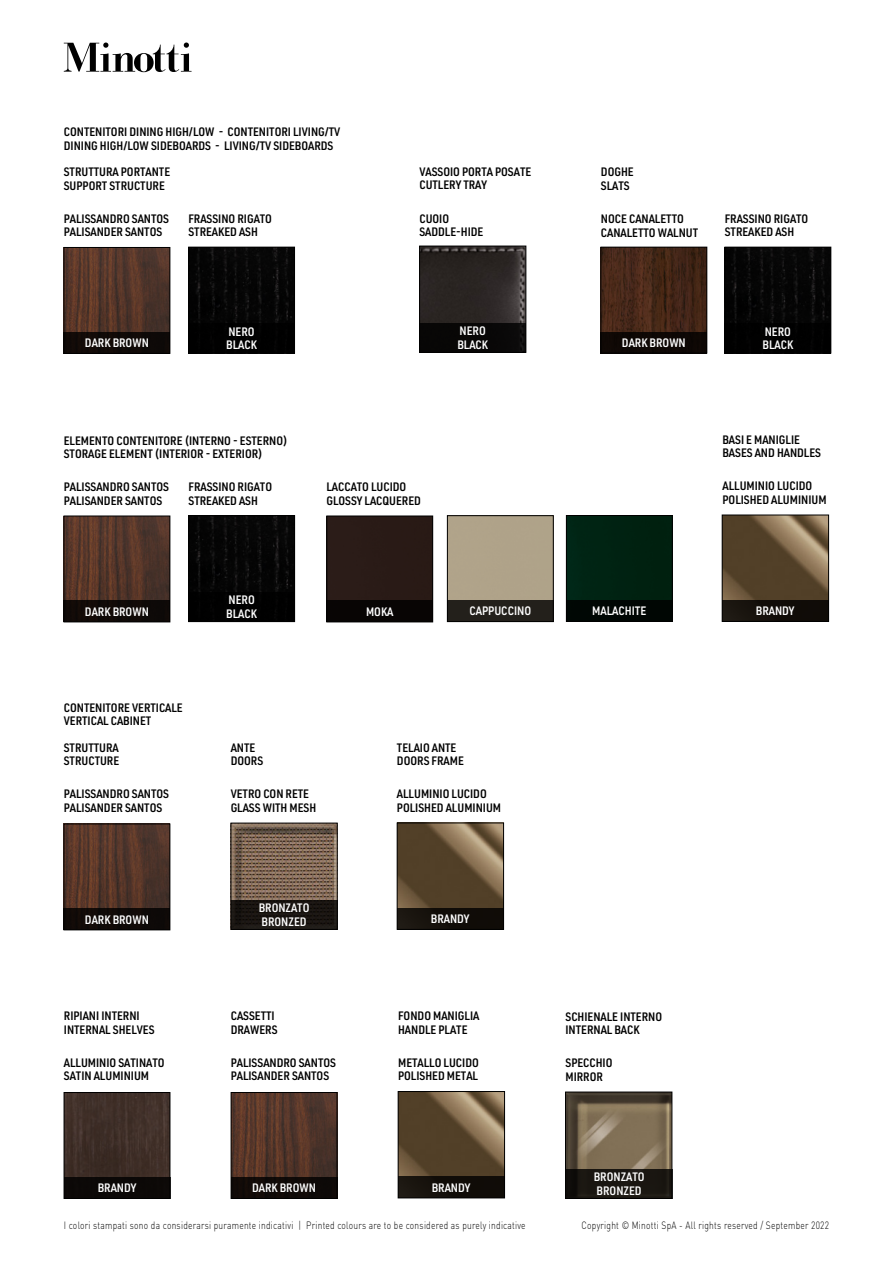
<style>
.page{position:relative;width:893px;height:1263px;background:#fff}
.page>*{position:absolute;margin:0;border:0;box-sizing:border-box;transform-origin:0 0}
.t1{font:600 12px/13.5px "URWDIN Semi Cond";color:#000}
.t2{font:600 12px/13.5px "URWDIN Semi Cond";color:#fff}
.t3{font:600 12px "URWDIN";color:#fff;scale:.85 1}
.t4{font:300 10.5px "DIN";letter-spacing:.03em;color:#000;scale:.8 1}
</style>
<div class="page">
<svg style="left:64px;top:43px;width:128px;height:29px"></svg>
<img style="left:233px;top:825px;width:102px;height:75px">
<div style="left:231px;top:900px;width:106px;height:29px;background:linear-gradient(to right,#181410,#1b1613)"></div>
<img style="left:399px;top:825px;width:103px;height:83px">
<div style="left:397px;top:823px;width:107px;height:106px;border:1px solid #000"></div>
<div style="left:397px;top:908px;width:106px;height:21px;background:linear-gradient(to right,#1c1711,#0c0905)"></div>
<img style="left:66px;top:826px;width:102px;height:83px">
<div style="left:64px;top:824px;width:106px;height:106px;border:1px solid #000"></div>
<div style="left:64px;top:909px;width:106px;height:21px;background:#100a08"></div>
<div style="left:329px;top:518px;width:102px;height:83px;background:#291b16"></div>
<div style="left:327px;top:516px;width:106px;height:106px;border:1px solid #000"></div>
<div style="left:327px;top:601px;width:106px;height:21px;background:#080504"></div>
<img style="left:190px;top:249px;width:103px;height:74px">
<div style="left:188px;top:247px;width:107px;height:106px;border:1px solid #000"></div>
<div style="left:188px;top:323px;width:107px;height:30px;background:#000"></div>
<img style="left:190px;top:517px;width:103px;height:75px">
<div style="left:188px;top:515px;width:107px;height:107px;border:1px solid #000"></div>
<div style="left:188px;top:592px;width:107px;height:30px;background:#000"></div>
<img style="left:66px;top:249px;width:102px;height:83px">
<div style="left:64px;top:247px;width:106px;height:107px;border:1px solid #000"></div>
<div style="left:64px;top:332px;width:106px;height:22px;background:#100a08"></div>
<img style="left:66px;top:518px;width:102px;height:83px">
<div style="left:64px;top:516px;width:106px;height:106px;border:1px solid #000"></div>
<div style="left:64px;top:601px;width:106px;height:21px;background:#100a08"></div>
<img style="left:727px;top:249px;width:102px;height:74px">
<div style="left:725px;top:247px;width:106px;height:106px;border:1px solid #000"></div>
<div style="left:725px;top:323px;width:106px;height:30px;background:#000"></div>
<img style="left:724px;top:517px;width:103px;height:83px">
<div style="left:722px;top:515px;width:107px;height:107px;border:1px solid #000"></div>
<div style="left:722px;top:600px;width:106px;height:22px;background:linear-gradient(to right,#1c1711,#0c0804)"></div>
<img style="left:421px;top:248px;width:103px;height:75px">
<div style="left:419px;top:246px;width:107px;height:107px;border:1px solid #000"></div>
<div style="left:420px;top:323px;width:106px;height:29px;background:#080706"></div>
<img style="left:603px;top:249px;width:102px;height:83px">
<div style="left:601px;top:247px;width:106px;height:106px;border:1px solid #000"></div>
<div style="left:601px;top:332px;width:106px;height:21px;background:#0e0805"></div>
<img style="left:567px;top:1094px;width:103px;height:75px">
<div style="left:565px;top:1092px;width:107px;height:106px;border:1px solid #000"></div>
<div style="left:566px;top:1169px;width:106px;height:29px;background:#1a1611"></div>
<img style="left:400px;top:1093px;width:103px;height:84px">
<div style="left:398px;top:1091px;width:107px;height:107px;border:1px solid #000"></div>
<div style="left:398px;top:1177px;width:106px;height:21px;background:linear-gradient(to right,#1c1711,#0c0905)"></div>
<img style="left:233px;top:1094px;width:102px;height:83px">
<div style="left:231px;top:1092px;width:106px;height:106px;border:1px solid #000"></div>
<div style="left:231px;top:1177px;width:106px;height:21px;background:#100a08"></div>
<img style="left:66px;top:1094px;width:102px;height:83px">
<div style="left:64px;top:1092px;width:106px;height:106px;border:1px solid #000"></div>
<div style="left:64px;top:1177px;width:106px;height:21px;background:#0c0907"></div>
<div style="left:447px;top:515px;width:106px;height:107px;border:1px solid #000"></div>
<div style="left:447px;top:600px;width:106px;height:22px;background:#23201b"></div>
<div style="left:568px;top:517px;width:102px;height:83px;background:#002212"></div>
<div style="left:566px;top:515px;width:106px;height:107px;border:1px solid #000"></div>
<div style="left:566px;top:600px;width:106px;height:22px;background:#000"></div>
<p class="t1" style="left:64px;top:125px;width:278px">CONTENITORI DINING HIGH/LOW - CONTENITORI LIVING/TV<br>DINING HIGH/LOW SIDEBOARDS - LIVING/TV SIDEBOARDS</p>
<p class="t1" style="left:64px;top:165px;width:108px">STRUTTURA PORTANTE<br>SUPPORT STRUCTURE</p>
<p class="t1" style="left:64px;top:211px;width:107px">PALISSANDRO SANTOS<br>PALISANDER SANTOS</p>
<p class="t1" style="left:188px;top:211px;width:85px">FRASSINO RIGATO<br>STREAKED ASH</p>
<p class="t1" style="left:419px;top:164px;width:113px">VASSOIO PORTA POSATE<br>CUTLERY TRAY</p>
<p class="t1" style="left:419px;top:211px;width:66px">CUOIO<br>SADDLE-HIDE</p>
<p class="t1" style="left:601px;top:165px;width:34px">DOGHE<br>SLATS</p>
<p class="t1" style="left:601px;top:212px;width:99px">NOCE CANALETTO<br>CANALETTO WALNUT</p>
<p class="t1" style="left:725px;top:211px;width:85px">FRASSINO RIGATO<br>STREAKED ASH</p>
<p class="t2" style="left:85px;top:336px;width:65px">DARK BROWN</p>
<p class="t2" style="left:226px;top:324px;width:32px">NERO<br>BLACK</p>
<p class="t2" style="left:457px;top:324px;width:32px">NERO<br>BLACK</p>
<p class="t2" style="left:622px;top:335px;width:65px">DARK BROWN</p>
<p class="t2" style="left:763px;top:324px;width:32px">NERO<br>BLACK</p>
<p class="t1" style="left:64px;top:433px;width:225px">ELEMENTO CONTENITORE (INTERNO - ESTERNO)<br>STORAGE ELEMENT (INTERIOR - EXTERIOR)</p>
<p class="t1" style="left:722px;top:432px;width:100px">BASI E MANIGLIE<br>BASES AND HANDLES</p>
<p class="t1" style="left:64px;top:480px;width:107px">PALISSANDRO SANTOS<br>PALISANDER SANTOS</p>
<p class="t1" style="left:188px;top:480px;width:85px">FRASSINO RIGATO<br>STREAKED ASH</p>
<p class="t1" style="left:326px;top:480px;width:96px">LACCATO LUCIDO<br>GLOSSY LACQUERED</p>
<p class="t1" style="left:722px;top:479px;width:106px">ALLUMINIO LUCIDO<br>POLISHED ALUMINIUM</p>
<p class="t2" style="left:85px;top:604px;width:65px">DARK BROWN</p>
<p class="t1" style="left:64px;top:700px;width:120px">CONTENITORE VERTICALE<br>VERTICAL CABINET</p>
<p class="t2" style="left:226px;top:593px;width:32px">NERO<br>BLACK</p>
<p class="t2" style="left:366px;top:604px;width:29px">MOKA</p>
<p class="t3" style="left:469px;top:603px;width:74px">CAPPUCCINO</p>
<p class="t3" style="left:592px;top:603px;width:66px">MALACHITE</p>
<p class="t1" style="left:64px;top:740px;width:57px">STRUTTURA<br>STRUCTURE</p>
<p class="t1" style="left:231px;top:740px;width:34px">ANTE<br>DOORS</p>
<p class="t1" style="left:397px;top:740px;width:68px">TELAIO ANTE<br>DOORS FRAME</p>
<p class="t1" style="left:64px;top:787px;width:107px">PALISSANDRO SANTOS<br>PALISANDER SANTOS</p>
<p class="t1" style="left:231px;top:787px;width:87px">VETRO CON RETE<br>GLASS WITH MESH</p>
<p class="t1" style="left:397px;top:787px;width:106px">ALLUMINIO LUCIDO<br>POLISHED ALUMINIUM</p>
<p class="t2" style="left:756px;top:604px;width:40px">BRANDY</p>
<p class="t2" style="left:259px;top:901px;width:52px">BRONZATO</p>
<p class="t2" style="left:85px;top:912px;width:65px">DARK BROWN</p>
<p class="t2" style="left:262px;top:914px;width:46px">BRONZED</p>
<p class="t2" style="left:431px;top:912px;width:40px">BRANDY</p>
<p class="t1" style="left:231px;top:1009px;width:48px">CASSETTI<br>DRAWERS</p>
<p class="t1" style="left:398px;top:1009px;width:83px">FONDO MANIGLIA<br>HANDLE PLATE</p>
<p class="t1" style="left:64px;top:1009px;width:92px">RIPIANI INTERNI<br>INTERNAL SHELVES</p>
<p class="t1" style="left:565px;top:1009px;width:98px">SCHIENALE INTERNO<br>INTERNAL BACK</p>
<p class="t1" style="left:231px;top:1055px;width:107px">PALISSANDRO SANTOS<br>PALISANDER SANTOS</p>
<p class="t1" style="left:398px;top:1055px;width:82px">METALLO LUCIDO<br>POLISHED METAL</p>
<p class="t1" style="left:64px;top:1055px;width:102px">ALLUMINIO SATINATO<br>SATIN ALUMINIUM</p>
<p class="t1" style="left:565px;top:1056px;width:49px">SPECCHIO<br>MIRROR</p>
<p class="t2" style="left:594px;top:1170px;width:52px">BRONZATO</p>
<p class="t2" style="left:98px;top:1181px;width:40px">BRANDY</p>
<p class="t2" style="left:252px;top:1181px;width:65px">DARK BROWN</p>
<p class="t2" style="left:432px;top:1180px;width:40px">BRANDY</p>
<p class="t2" style="left:597px;top:1183px;width:46px">BRONZED</p>
<p class="t4" style="left:64px;top:1219px;width:579px">I colori stampati sono da considerarsi puramente indicativi | Printed colours are to be considered as purely indicative</p>
<p class="t4" style="left:582px;top:1219px;width:311px">Copyright © Minotti SpA - All rights reserved / September 2022</p>
</div>
